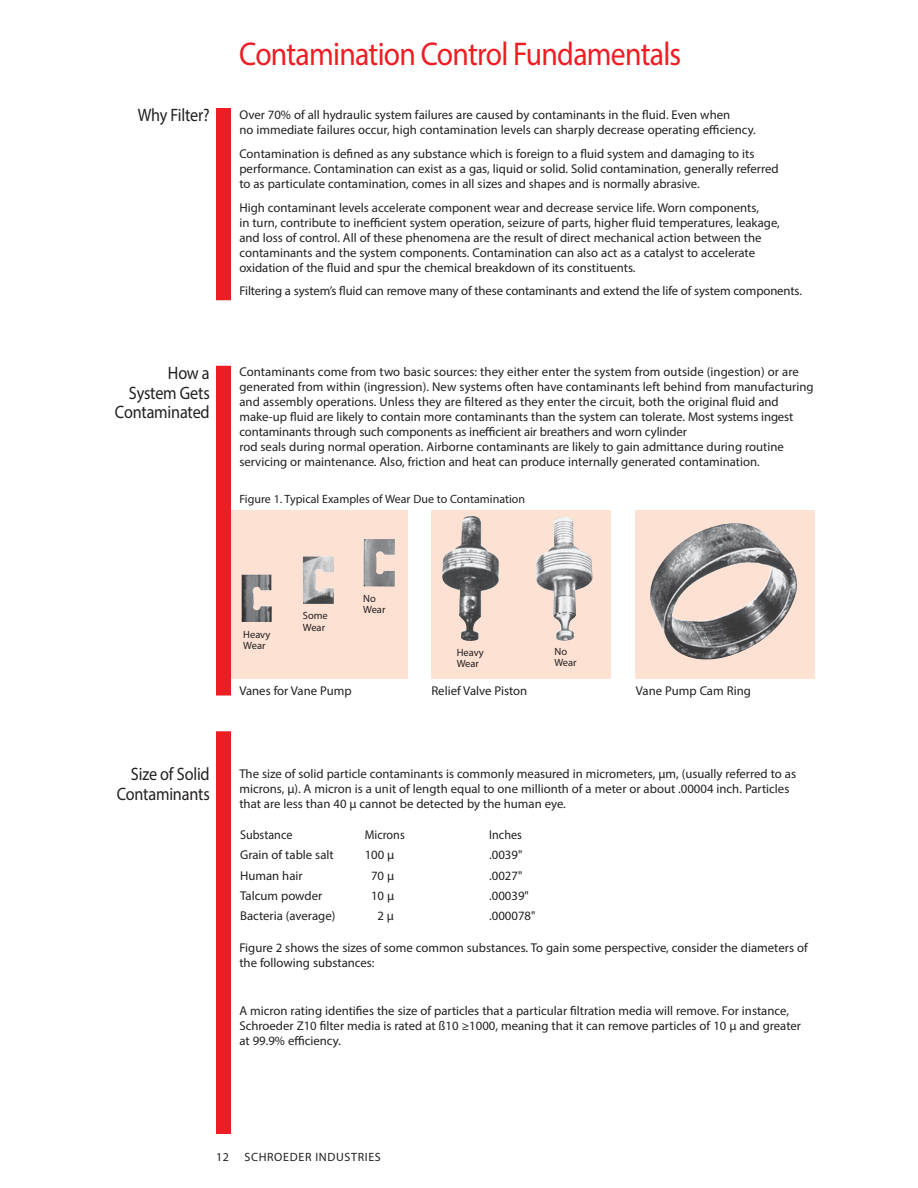
<style>
.page{position:relative;width:918px;height:1188px;background:#fff}
.page>*{position:absolute;margin:0;border:0;box-sizing:border-box;transform-origin:0 0}
.pageheadleftTOP{font:33px "Myriad Pro";letter-spacing:-.025em;color:#ee1d23;scale:.9 1}
.sidebar_subhead{font:18px/19.5px "Myriad Pro";letter-spacing:-.01em;color:#231f20;text-align:right;scale:.9 1}
.body_text{font:12.75px/15px "Myriad Pro";color:#231f20}
.body_text-2{font:12.75px "Myriad Pro";color:#231f20;scale:.95 1}
.photo_caption{font:12px "Myriad Pro";color:#231f20}
.photo_caption-2{font:12px "Myriad Pro";letter-spacing:.055em;color:#231f20}
.t1{font:10.5px "Myriad Pro";color:#231f20}
</style>
<div class="page">
<div style="left:227px;top:510px;width:180px;height:168px;background:#fde1d3"></div>
<img style="left:242px;top:539px;width:153px;height:83px">
<div style="left:216px;top:731px;width:15px;height:403px;background:#ee1d23"></div>
<div style="left:216px;top:108px;width:15px;height:192px;background:#ee1d23"></div>
<div style="left:216px;top:366px;width:15px;height:330px;background:#ee1d23"></div>
<div style="left:635px;top:510px;width:180px;height:168px;background:#fde1d3"></div>
<div style="left:431px;top:510px;width:180px;height:168px;background:#fde1d3"></div>
<img style="left:442px;top:516px;width:151px;height:125px">
<img style="left:650px;top:523px;width:147px;height:137px">
<p class="sidebar_subhead" style="left:138px;top:105px;width:82px">Why Filter?</p>
<p class="sidebar_subhead" style="left:115px;top:363px;width:107px">How a<br>System Gets<br>Contaminated</p>
<p class="pageheadleftTOP" style="left:239px;top:34px;width:493px">Contamination Control Fundamentals</p>
<p class="body_text" style="left:239px;top:107px;width:518px">Over 70% of all hydraulic system failures are caused by contaminants in the fluid. Even when<br>no immediate failures occur, high contamination levels can sharply decrease operating efficiency.</p>
<p class="body_text" style="left:239px;top:146px;width:541px">Contamination is defined as any substance which is foreign to a fluid system and damaging to its performance. Contamination can exist as a gas, liquid or solid. Solid contamination, generally referred to as particulate contamination, comes in all sizes and shapes and is normally abrasive.</p>
<p class="body_text" style="left:239px;top:200px;width:542px">High contaminant levels accelerate component wear and decrease service life. Worn components,<br>in turn, contribute to inefficient system operation, seizure of parts, higher fluid temperatures, leakage, and loss of control. All of these phenomena are the result of direct mechanical action between the contaminants and the system components. Contamination can also act as a catalyst to accelerate oxidation of the fluid and spur the chemical breakdown of its constituents.</p>
<p class="body_text" style="left:239px;top:284px;width:564px">Filtering a system’s fluid can remove many of these contaminants and extend the life of system components.</p>
<p class="body_text" style="left:239px;top:364px;width:576px">Contaminants come from two basic sources: they either enter the system from outside (ingestion) or are generated from within (ingression). New systems often have contaminants left behind from manufacturing and assembly operations. Unless they are filtered as they enter the circuit, both the original fluid and make-up fluid are likely to contain more contaminants than the system can tolerate. Most systems ingest contaminants through such components as inefficient air breathers and worn cylinder<br>rod seals during normal operation. Airborne contaminants are likely to gain admittance during routine servicing or maintenance. Also, friction and heat can produce internally generated contamination.</p>
<p class="photo_caption" style="left:239px;top:491px;width:287px">Figure 1. Typical Examples of Wear Due to Contamination</p>
<p class="sidebar_subhead" style="left:117px;top:764px;width:105px">Size of Solid<br>Contaminants</p>
<p class="t1" style="left:243px;top:628px;width:29px">Heavy</p>
<p class="t1" style="left:243px;top:639px;width:24px">Wear</p>
<p class="t1" style="left:303px;top:609px;width:27px">Some</p>
<p class="t1" style="left:303px;top:621px;width:24px">Wear</p>
<p class="t1" style="left:363px;top:592px;width:14px">No</p>
<p class="t1" style="left:363px;top:603px;width:24px">Wear</p>
<p class="t1" style="left:457px;top:646px;width:29px">Heavy</p>
<p class="t1" style="left:457px;top:657px;width:24px">Wear</p>
<p class="t1" style="left:554px;top:645px;width:14px">No</p>
<p class="t1" style="left:554px;top:656px;width:24px">Wear</p>
<p class="body_text" style="left:239px;top:683px;width:114px">Vanes for Vane Pump</p>
<p class="body_text" style="left:431px;top:683px;width:97px">Relief Valve Piston</p>
<p class="body_text" style="left:636px;top:683px;width:116px">Vane Pump Cam Ring</p>
<p class="body_text" style="left:239px;top:766px;width:558px">The size of solid particle contaminants is commonly measured in micrometers, µm, (usually referred to as microns, µ). A micron is a unit of length equal to one millionth of a meter or about .00004 inch. Particles that are less than 40 µ cannot be detected by the human eye.</p>
<p class="body_text-2" style="left:240px;top:827px;width:57px">Substance</p>
<p class="body_text-2" style="left:365px;top:827px;width:44px">Microns</p>
<p class="body_text-2" style="left:489px;top:827px;width:36px">Inches</p>
<p class="body_text" style="left:240px;top:847px;width:95px">Grain of table salt</p>
<p class="body_text" style="left:365px;top:847px;width:31px">100 µ</p>
<p class="body_text" style="left:489px;top:847px;width:35px">.0039"</p>
<p class="body_text" style="left:240px;top:868px;width:64px">Human hair</p>
<p class="body_text" style="left:371px;top:868px;width:25px">70 µ</p>
<p class="body_text" style="left:489px;top:868px;width:35px">.0027"</p>
<p class="body_text" style="left:240px;top:888px;width:84px">Talcum powder</p>
<p class="body_text" style="left:371px;top:888px;width:25px">10 µ</p>
<p class="body_text" style="left:489px;top:888px;width:41px">.00039"</p>
<p class="body_text" style="left:240px;top:908px;width:97px">Bacteria (average)</p>
<p class="body_text" style="left:377px;top:908px;width:18px">2 µ</p>
<p class="body_text" style="left:489px;top:908px;width:48px">.000078"</p>
<p class="body_text" style="left:239px;top:940px;width:570px">Figure 2 shows the sizes of some common substances. To gain some perspective, consider the diameters of the following substances:</p>
<p class="body_text" style="left:239px;top:1003px;width:563px">A micron rating identifies the size of particles that a particular filtration media will remove. For instance,<br>Schroeder Z10 filter media is rated at ß10 ≥1000, meaning that it can remove particles of 10 µ and greater at 99.9% efficiency.</p>
<p class="photo_caption" style="left:216px;top:1150px;width:14px">12</p>
<p class="photo_caption-2" style="left:244px;top:1150px;width:138px">SCHROEDER INDUSTRIES</p>
</div>
